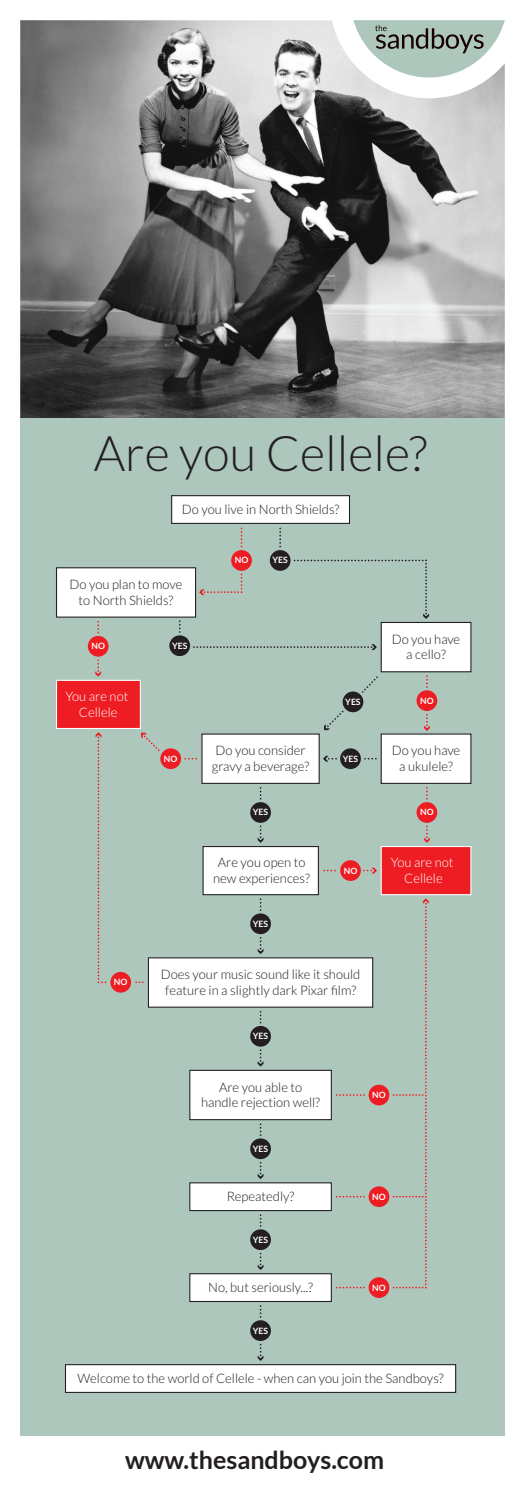
<style>
.page{position:relative;width:525px;height:1489px;background:#fff}
.page>*{position:absolute;margin:0;border:0;box-sizing:border-box;transform-origin:0 0}
.t1{font:300 48.88px "Lato";color:#231f20}
.t2{font:700 25px "Lato";color:#231f20}
.t3{font:300 13px/15.6px "Lato";color:#231f20;text-align:center}
.t4{font:300 13px/15.6px "Lato";color:#fff;text-align:center}
.t5{font:700 8.75px "Lato";color:#fff}
</style>
<div class="page">
<img style="left:20px;top:20px;width:484px;height:398px">
<svg style="left:332px;top:20px;width:173px;height:78px"></svg>
<div style="left:20px;top:418px;width:484px;height:1017px;background:#adc7bc"></div>
<div style="left:189px;top:1182px;width:142px;height:28px;background:#fff;border:1px solid #231f20"></div>
<div style="left:171px;top:495px;width:179px;height:29px;background:#fff;border:1px solid #231f20"></div>
<div style="left:56px;top:567px;width:140px;height:50px;background:#fff;border:1px solid #231f20"></div>
<div style="left:381px;top:734px;width:89px;height:49px;background:#fff"></div>
<div style="left:380px;top:622px;width:91px;height:50px;background:#fff;border:1px solid #231f20"></div>
<svg style="left:199px;top:574px;width:43px;height:21px"></svg>
<div style="left:201px;top:733px;width:118px;height:50px;background:#fff"></div>
<div style="left:202px;top:846px;width:117px;height:49px;background:#fff;border:1px solid #231f20"></div>
<svg style="left:324px;top:710px;width:19px;height:20px"></svg>
<svg style="left:361px;top:677px;width:16px;height:16px"></svg>
<div style="left:342px;top:691px;width:21px;height:21px;background:#231f20;border-radius:50%"></div>
<svg style="left:424px;top:714px;width:5px;height:17px"></svg>
<div style="left:416px;top:690px;width:21px;height:21px;background:#ee1d23;border-radius:50%"></div>
<svg style="left:424px;top:826px;width:5px;height:16px"></svg>
<div style="left:416px;top:802px;width:21px;height:20px;background:#ee1d23;border-radius:50%"></div>
<div style="left:380px;top:846px;width:91px;height:49px;background:#ee1d23;border:1px solid #fff"></div>
<div style="left:231px;top:550px;width:21px;height:21px;background:#ee1d23;border-radius:50%"></div>
<div style="left:270px;top:550px;width:20px;height:21px;background:#231f20;border-radius:50%"></div>
<svg style="left:95px;top:732px;width:11px;height:251px"></svg>
<svg style="left:294px;top:559px;width:135px;height:60px"></svg>
<div style="left:148px;top:957px;width:225px;height:50px;background:#fff;border:1px solid #231f20"></div>
<div style="left:65px;top:1363px;width:391px;height:29px;background:#fff;border:1px solid #231f20"></div>
<div style="left:189px;top:1069px;width:142px;height:51px;background:#fff;border:1px solid #231f20"></div>
<div style="left:110px;top:971px;width:21px;height:21px;background:#ee1d23;border-radius:50%"></div>
<svg style="left:194px;top:644px;width:182px;height:6px"></svg>
<svg style="left:336px;top:1286px;width:29px;height:2px"></svg>
<div style="left:189px;top:1273px;width:142px;height:28px;background:#fff;border:1px solid #231f20"></div>
<div style="left:368px;top:1277px;width:21px;height:20px;background:#ee1d23;border-radius:50%"></div>
<svg style="left:336px;top:1195px;width:29px;height:2px"></svg>
<div style="left:368px;top:1186px;width:21px;height:20px;background:#ee1d23;border-radius:50%"></div>
<svg style="left:393px;top:898px;width:35px;height:390px"></svg>
<svg style="left:336px;top:1094px;width:29px;height:1px"></svg>
<div style="left:368px;top:1084px;width:21px;height:21px;background:#ee1d23;border-radius:50%"></div>
<div style="left:56px;top:679px;width:85px;height:50px;background:#ee1d23;border:1px solid #fff"></div>
<div style="left:169px;top:635px;width:21px;height:21px;background:#231f20;border-radius:50%"></div>
<svg style="left:323px;top:755px;width:14px;height:6px"></svg>
<div style="left:340px;top:748px;width:20px;height:21px;background:#231f20;border-radius:50%"></div>
<svg style="left:141px;top:732px;width:18px;height:19px"></svg>
<div style="left:160px;top:748px;width:21px;height:21px;background:#ee1d23;border-radius:50%"></div>
<svg style="left:324px;top:869px;width:12px;height:2px"></svg>
<svg style="left:364px;top:867px;width:13px;height:6px"></svg>
<div style="left:340px;top:860px;width:20px;height:20px;background:#ee1d23;border-radius:50%"></div>
<svg style="left:257px;top:826px;width:6px;height:16px"></svg>
<div style="left:250px;top:802px;width:21px;height:20px;background:#231f20;border-radius:50%"></div>
<svg style="left:259px;top:899px;width:2px;height:12px"></svg>
<svg style="left:257px;top:937px;width:6px;height:17px"></svg>
<div style="left:250px;top:913px;width:21px;height:21px;background:#231f20;border-radius:50%"></div>
<svg style="left:259px;top:1011px;width:2px;height:12px"></svg>
<svg style="left:257px;top:1050px;width:6px;height:16px"></svg>
<div style="left:250px;top:1025px;width:21px;height:21px;background:#231f20;border-radius:50%"></div>
<svg style="left:257px;top:1162px;width:6px;height:17px"></svg>
<div style="left:250px;top:1138px;width:21px;height:21px;background:#231f20;border-radius:50%"></div>
<svg style="left:259px;top:1214px;width:2px;height:12px"></svg>
<svg style="left:257px;top:1253px;width:6px;height:16px"></svg>
<div style="left:250px;top:1229px;width:21px;height:20px;background:#231f20;border-radius:50%"></div>
<svg style="left:259px;top:1305px;width:2px;height:12px"></svg>
<svg style="left:257px;top:1344px;width:6px;height:16px"></svg>
<div style="left:250px;top:1320px;width:21px;height:20px;background:#231f20;border-radius:50%"></div>
<svg style="left:97px;top:621px;width:2px;height:12px"></svg>
<svg style="left:95px;top:660px;width:6px;height:16px"></svg>
<div style="left:88px;top:636px;width:20px;height:20px;background:#ee1d23;border-radius:50%"></div>
<svg style="left:240px;top:528px;width:2px;height:19px"></svg>
<svg style="left:279px;top:528px;width:2px;height:19px"></svg>
<svg style="left:136px;top:981px;width:8px;height:2px"></svg>
<h1 class="t1" style="left:94px;top:427px;width:335px">Are you Cellele?</h1>
<p class="t3" style="left:182px;top:501px;width:159px">Do you live in North Shields?</p>
<p class="t3" style="left:70px;top:576px;width:114px">Do you plan to move to North Shields?</p>
<p class="t5" style="left:91px;top:641px;width:15px">NO</p>
<p class="t4" style="left:65px;top:688px;width:64px">You are not<br>Cellele</p>
<p class="t5" style="left:172px;top:640px;width:17px">YES</p>
<p class="t5" style="left:234px;top:555px;width:15px">NO</p>
<p class="t5" style="left:272px;top:555px;width:17px">YES</p>
<p class="t3" style="left:391px;top:631px;width:70px">Do you have a cello?</p>
<p class="t5" style="left:345px;top:696px;width:17px">YES</p>
<p class="t5" style="left:420px;top:695px;width:15px">NO</p>
<p class="t5" style="left:114px;top:977px;width:15px">NO</p>
<p class="t3" style="left:212px;top:742px;width:99px;text-align:left">Do you consider gravy a beverage?</p>
<p class="t5" style="left:164px;top:753px;width:15px">NO</p>
<p class="t5" style="left:342px;top:753px;width:17px">YES</p>
<p class="t5" style="left:253px;top:807px;width:17px">YES</p>
<p class="t3" style="left:213px;top:854px;width:98px">Are you open to new experiences?</p>
<p class="t5" style="left:253px;top:918px;width:17px">YES</p>
<p class="t5" style="left:343px;top:865px;width:15px">NO</p>
<p class="t3" style="left:391px;top:742px;width:70px">Do you have a ukulele?</p>
<p class="t5" style="left:420px;top:807px;width:15px">NO</p>
<p class="t4" style="left:390px;top:854px;width:64px">You are not<br>Cellele</p>
<p class="t3" style="left:161px;top:966px;width:201px">Does your music sound like it should feature in a slightly dark Pixar film?</p>
<p class="t5" style="left:253px;top:1030px;width:17px">YES</p>
<p class="t3" style="left:201px;top:1079px;width:120px">Are you able to handle rejection well?</p>
<p class="t5" style="left:253px;top:1143px;width:17px">YES</p>
<p class="t3" style="left:226px;top:1188px;width:69px">Repeatedly?</p>
<p class="t5" style="left:253px;top:1234px;width:17px">YES</p>
<p class="t5" style="left:372px;top:1089px;width:15px">NO</p>
<p class="t5" style="left:372px;top:1191px;width:15px">NO</p>
<p class="t3" style="left:208px;top:1279px;width:106px">No, but seriously...?</p>
<p class="t5" style="left:372px;top:1282px;width:15px">NO</p>
<p class="t5" style="left:253px;top:1325px;width:17px">YES</p>
<p class="t3" style="left:77px;top:1370px;width:367px">Welcome to the world of Cellele - when can you join the Sandboys?</p>
<h2 class="t2" style="left:125px;top:1445px;width:260px">www.thesandboys.com</h2>
</div>
